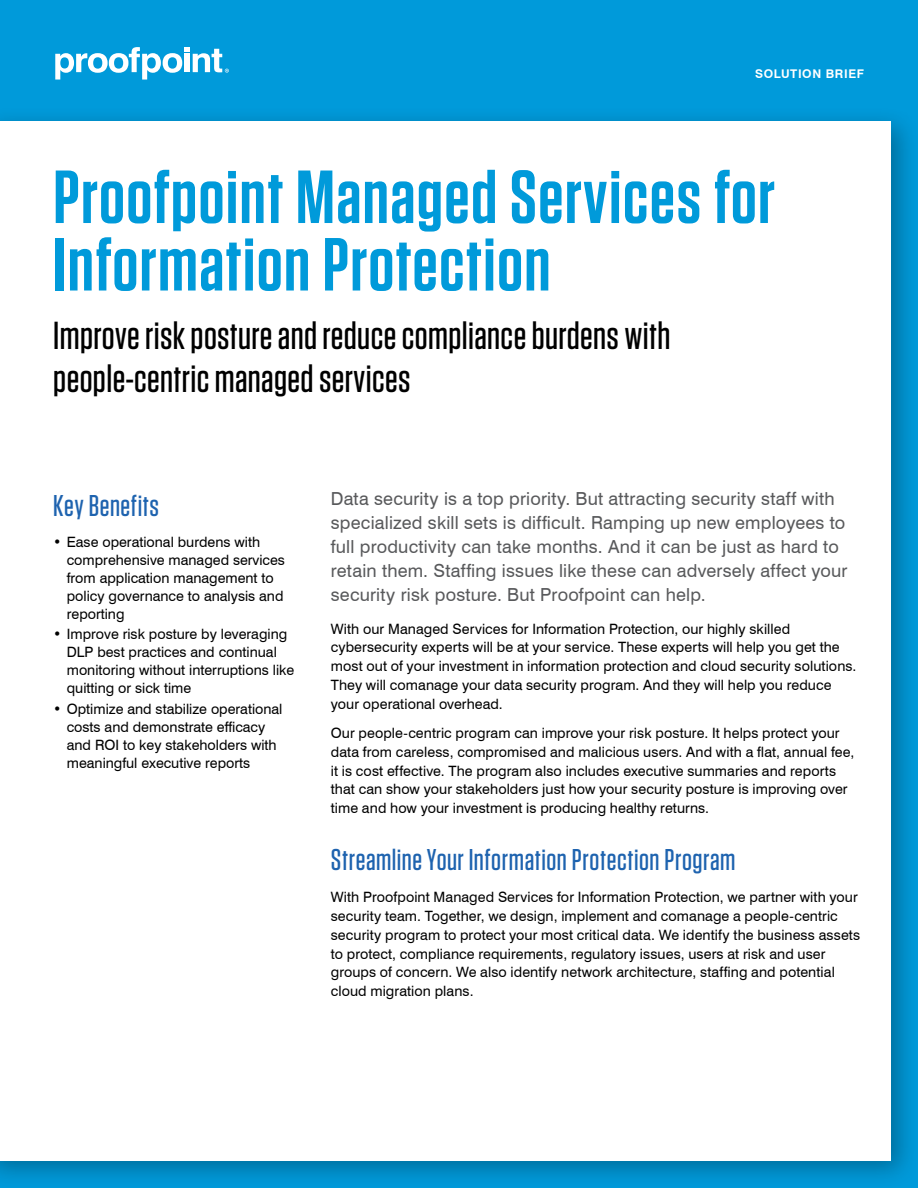
<style>
.page{position:relative;width:918px;height:1188px;background:#009ada}
.page>*{position:absolute;margin:0;border:0;box-sizing:border-box;transform-origin:0 0}
.t1{font:600 75px/67.5px "Tungsten";letter-spacing:.02em;color:#009ada}
.t2{font:500 39px/43.5px "Tungsten";letter-spacing:.01em;color:#000}
.t3{font:500 30px "Tungsten";letter-spacing:.02em;color:#1e63af}
.t4{font:18px/24px "Swiss 721 BT";letter-spacing:.01em;color:#58595b}
.t5{font:14.25px/18.8px "Swiss 721 BT";letter-spacing:.005em;color:#000}
.t6{font:700 12px "Swiss 721 BT";letter-spacing:.05em;color:#fff}
</style>
<div class="page">
<div style="left:0;top:105px;width:918px;height:1083px;background:#000;opacity:.3"></div>
<div style="left:0;top:122px;width:891px;height:1039px;background:#fff"></div>
<svg style="left:55px;top:47px;width:174px;height:33px"></svg>
<p class="t6" style="left:755px;top:67px;width:110px">SOLUTION BRIEF</p>
<h1 class="t1" style="left:53px;top:165px;width:723px">Proofpoint Managed Services for<br>Information Protection</h1>
<h2 class="t2" style="left:53px;top:314px;width:619px">Improve risk posture and reduce compliance burdens with people-centric managed services</h2>
<h3 class="t3" style="left:53px;top:490px;width:107px">Key Benefits</h3>
<p class="t5" style="left:67px;top:533px;width:220px;line-height:18px;text-indent:-13px">• Ease operational burdens with comprehensive managed services from application management to policy governance to analysis and reporting</p>
<p class="t5" style="left:67px;top:625px;width:229px;line-height:18px;text-indent:-13px">• Improve risk posture by leveraging<br>DLP best practices and continual monitoring without interruptions like quitting or sick time</p>
<p class="t5" style="left:67px;top:699px;width:217px;line-height:18px;text-indent:-13px">• Optimize and stabilize operational costs and demonstrate efficacy and ROI to key stakeholders with meaningful executive reports</p>
<p class="t4" style="left:331px;top:487px;width:518px">Data security is a top priority. But attracting security staff with specialized skill sets is difficult. Ramping up new employees to full productivity can take months. And it can be just as hard to retain them. Staffing issues like these can adversely affect your security risk posture. But Proofpoint can help.</p>
<p class="t5" style="left:331px;top:619px;width:527px">With our Managed Services for Information Protection, our highly skilled cybersecurity experts will be at your service. These experts will help you get the most out of your investment in information protection and cloud security solutions.<br>They will comanage your data security program. And they will help you reduce your operational overhead.</p>
<p class="t5" style="left:331px;top:724px;width:525px">Our people-centric program can improve your risk posture. It helps protect your data from careless, compromised and malicious users. And with a flat, annual fee, it is cost effective. The program also includes executive summaries and reports that can show your stakeholders just how your security posture is improving over time and how your investment is producing healthy returns.</p>
<h3 class="t3" style="left:331px;top:844px;width:406px">Streamline Your Information Protection Program</h3>
<p class="t5" style="left:331px;top:888px;width:531px">With Proofpoint Managed Services for Information Protection, we partner with your security team. Together, we design, implement and comanage a people-centric security program to protect your most critical data. We identify the business assets to protect, compliance requirements, regulatory issues, users at risk and user groups of concern. We also identify network architecture, staffing and potential cloud migration plans.</p>
</div>
